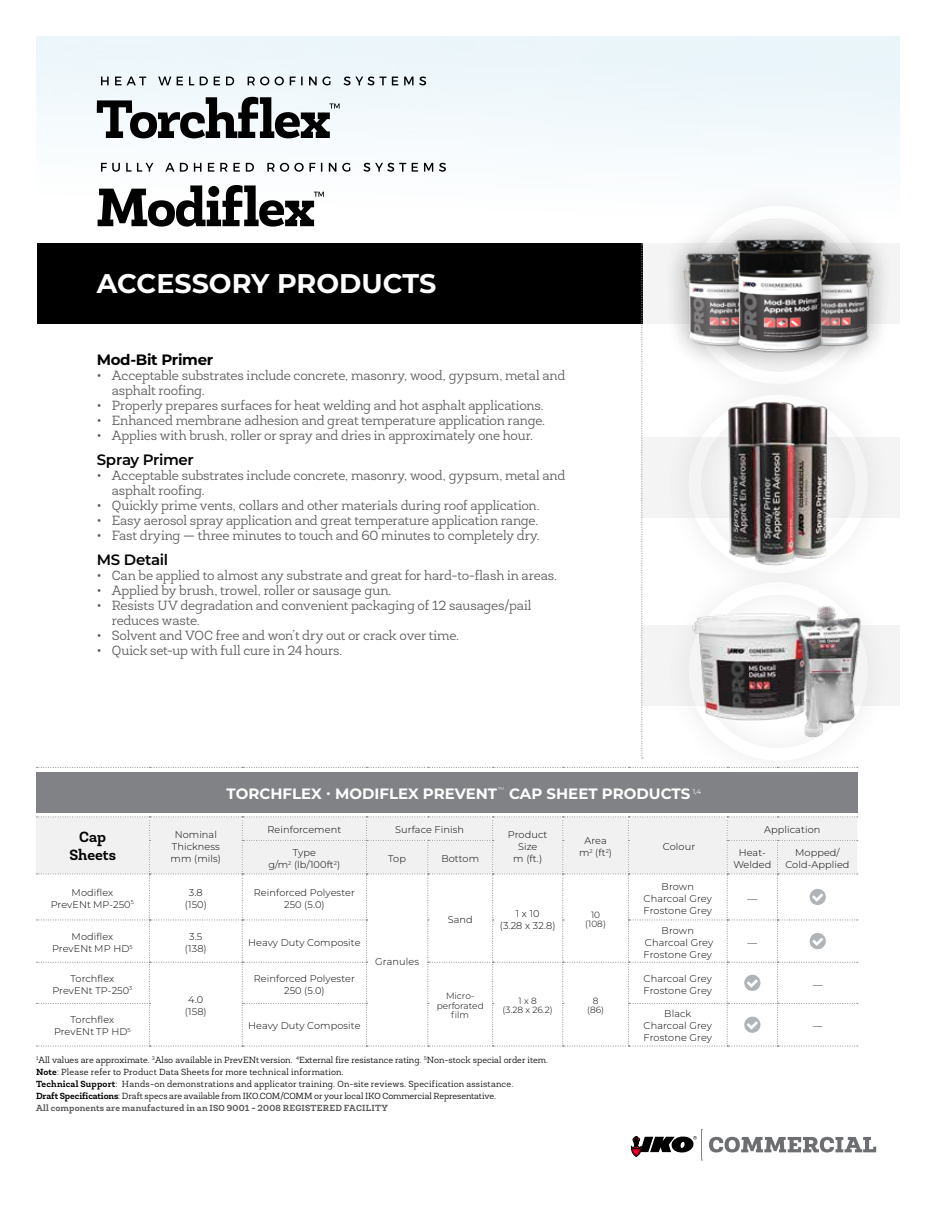
<style>
.page{position:relative;width:936px;height:1206px;background:#fff}
.page>*{position:absolute;margin:0;border:0;box-sizing:border-box;transform-origin:0 0}
.t1{font:700 27px "Montserrat";color:#fff}
.t2{font:700 15px "Montserrat";color:#fff}
.CopyTitle{font:600 15px "Montserrat";letter-spacing:-.02em;color:#000}
.CopyTitle-2{font:700 15px "Montserrat";letter-spacing:-.02em;color:#000}
.t3{font:700 15px/18px "Newslab";color:#000;text-align:center}
.Bullets{font:300 13.5px/15px "Newslab";letter-spacing:-.01em;color:#58595b}
.t4{font:300 9.75px/12px "Montserrat";letter-spacing:.01em;color:#000;text-align:center}
.DIsclaimer{font:300 9px/12px "Newslab";letter-spacing:.005em;color:#000}
.t5{font:300 9px/9.8px "Montserrat";color:#000;text-align:center}
.t6{font:300 7.05px "Montserrat";color:#fff}
.s1{font-weight:700}
.s2{font-weight:700;color:#58595b}
</style>
<div class="page">
<div style="left:662px;top:179px;width:232px;height:231px;background:#fbfdfe"></div>
<div style="left:662px;top:368px;width:232px;height:231px;background:#fff"></div>
<div style="left:642px;top:437px;width:258px;height:81px;background:#f3f3f4"></div>
<div style="left:37px;top:243px;width:605px;height:81px;background:#000"></div>
<svg style="left:641px;top:243px;width:2px;height:516px"></svg>
<img style="left:646px;top:243px;width:42px;height:105px">
<img style="left:855px;top:238px;width:45px;height:119px">
<img style="left:688px;top:219px;width:167px;height:170px">
<div style="left:36px;top:772px;width:821px;height:40px;background:#808285"></div>
<svg style="left:37px;top:767px;width:821px;height:1px"></svg>
<svg style="left:37px;top:816px;width:821px;height:231px"></svg>
<img style="left:728px;top:402px;width:100px;height:164px">
<img style="left:643px;top:573px;width:257px;height:165px">
<svg style="left:709px;top:1137px;width:167px;height:16px"></svg>
<svg style="left:631px;top:1130px;width:72px;height:31px"></svg>
<svg style="left:101px;top:163px;width:345px;height:9px"></svg>
<svg style="left:97px;top:97px;width:243px;height:41px"></svg>
<svg style="left:98px;top:185px;width:226px;height:42px"></svg>
<svg style="left:101px;top:76px;width:325px;height:9px"></svg>
<p class="t1" style="left:97px;top:264px;width:341px">ACCESSORY PRODUCTS</p>
<p class="CopyTitle-2" style="left:97px;top:349px;width:118px">Mod-Bit Primer</p>
<p class="Bullets" style="left:112px;top:368px;width:455px;text-indent:-15px">• Acceptable substrates include concrete, masonry, wood, gypsum, metal and asphalt roofing.</p>
<p class="Bullets" style="left:97px;top:398px;width:449px">• Properly prepares surfaces for heat welding and hot asphalt applications.</p>
<p class="Bullets" style="left:97px;top:413px;width:450px">• Enhanced membrane adhesion and great temperature application range.</p>
<p class="Bullets" style="left:97px;top:428px;width:438px">• Applies with brush, roller or spray and dries in approximately one hour.</p>
<p class="CopyTitle" style="left:97px;top:449px;width:99px">Spray Primer</p>
<p class="Bullets" style="left:112px;top:468px;width:455px;text-indent:-15px">• Acceptable substrates include concrete, masonry, wood, gypsum, metal and asphalt roofing.</p>
<p class="Bullets" style="left:97px;top:498px;width:444px">• Quickly prime vents, collars and other materials during roof application.</p>
<p class="Bullets" style="left:97px;top:513px;width:443px">• Easy aerosol spray application and great temperature application range.</p>
<p class="Bullets" style="left:97px;top:528px;width:444px">• Fast drying — three minutes to touch and 60 minutes to completely dry.</p>
<p class="CopyTitle" style="left:97px;top:549px;width:73px">MS Detail</p>
<p class="Bullets" style="left:97px;top:568px;width:462px">• Can be applied to almost any substrate and great for hard-to-flash in areas.</p>
<p class="Bullets" style="left:97px;top:583px;width:296px">• Applied by brush, trowel, roller or sausage gun.</p>
<p class="Bullets" style="left:112px;top:598px;width:421px;text-indent:-15px">• Resists UV degradation and convenient packaging of 12 sausages/pail reduces waste.</p>
<p class="Bullets" style="left:97px;top:628px;width:364px">• Solvent and VOC free and won’t dry out or crack over time.</p>
<p class="Bullets" style="left:97px;top:643px;width:247px">• Quick set-up with full cure in 24 hours.</p>
<p class="t2" style="left:227px;top:783px;width:272px">TORCHFLEX · MODIFLEX PREVENT</p>
<p class="t6" style="left:498px;top:785px;width:9px">™</p>
<p class="t2" style="left:509px;top:783px;width:194px">CAP SHEET PRODUCTS <sup>1,4</sup></p>
<p class="t3" style="left:69px;top:828px;width:48px">Cap<br>Sheets</p>
<p class="t4" style="left:171px;top:828px;width:52px">Nominal<br>Thickness mm (mils)</p>
<p class="t4" style="left:267px;top:824px;width:75px">Reinforcement</p>
<p class="t4" style="left:395px;top:824px;width:70px">Surface Finish</p>
<p class="t4" style="left:764px;top:824px;width:58px">Application</p>
<p class="t4" style="left:508px;top:828px;width:41px">Product<br>Size<br>m (ft.)</p>
<p class="t4" style="left:579px;top:834px;width:35px">Area m<sup>2</sup> (ft<sup>2</sup>)</p>
<p class="t4" style="left:663px;top:840px;width:34px">Colour</p>
<p class="t4" style="left:388px;top:852px;width:19px">Top</p>
<p class="t4" style="left:441px;top:852px;width:39px">Bottom</p>
<p class="t4" style="left:733px;top:846px;width:40px">Heat-<br>Welded</p>
<p class="t4" style="left:785px;top:846px;width:66px">Mopped/<br>Cold-Applied</p>
<p class="t4" style="left:293px;top:846px;width:25px">Type</p>
<p class="t4" style="left:268px;top:858px;width:73px">g/m<sup>2</sup> (lb/100ft<sup>2</sup>)</p>
<p class="t4" style="left:644px;top:880px;width:70px">Brown<br>Charcoal Grey<br>Frostone Grey</p>
<p class="t4" style="left:51px;top:886px;width:85px">Modiflex<br>PrevENt MP-250<sup>5</sup></p>
<p class="t4" style="left:185px;top:886px;width:24px">3.8 (150)</p>
<p class="t4" style="left:254px;top:886px;width:103px">Reinforced Polyester<br>250 (5.0)</p>
<p class="t4" style="left:448px;top:913px;width:27px">Sand</p>
<p class="t4" style="left:500px;top:907px;width:57px">1 x 10<br>(3.28 x 32.8)</p>
<p class="t5" style="left:585px;top:909px;width:22px">10 (108)</p>
<p class="t4" style="left:52px;top:930px;width:82px">Modiflex<br>PrevENt MP HD<sup>5</sup></p>
<p class="t4" style="left:185px;top:930px;width:23px">3.5 (138)</p>
<p class="t4" style="left:248px;top:936px;width:114px">Heavy Duty Composite</p>
<p class="t4" style="left:644px;top:924px;width:71px">Brown<br>Charcoal Grey<br>Frostone Grey</p>
<p class="t4" style="left:375px;top:955px;width:45px">Granules</p>
<p class="t4" style="left:747px;top:892px;width:11px">—</p>
<p class="t4" style="left:747px;top:936px;width:11px">—</p>
<p class="t4" style="left:52px;top:972px;width:81px">Torchflex<br>PrevENt TP-250<sup>3</sup></p>
<p class="t4" style="left:254px;top:972px;width:103px">Reinforced Polyester</p>
<p class="t4" style="left:284px;top:984px;width:42px">250 (5.0)</p>
<p class="t4" style="left:185px;top:993px;width:23px">4.0 (158)</p>
<p class="t4" style="left:54px;top:1014px;width:78px">Torchflex<br>PrevENt TP HD<sup>5</sup></p>
<p class="t4" style="left:248px;top:1020px;width:114px">Heavy Duty Composite</p>
<p class="t5" style="left:437px;top:990px;width:49px">Micro‑ perforated film</p>
<p class="t5" style="left:503px;top:995px;width:52px">1 x 8<br>(3.28 x 26.2)</p>
<p class="t5" style="left:587px;top:995px;width:18px">8 (86)</p>
<p class="DIsclaimer" style="left:36px;top:1054px;width:514px"><sup>1</sup>All values are approximate. <sup>3</sup>Also available in PrevENtversion. <sup>4</sup>External fire resistance rating. <sup>5</sup>Non-stock special order item.<br><span class="s1">Note</span>: Please refer to Product Data Sheets for more technical information.</p>
<p class="DIsclaimer" style="left:36px;top:1078px;width:479px"><span class="s1">Technical Support</span>: Hands-on demonstrations and applicator training. On-site reviews. Specification assistance.<br><span class="s1">Draft Specifications</span>: Draft specs are available from IKO.COM/COMM or your local IKO Commercial Representative.<br><span class="s2">All components are manufactured in an ISO 9001 - 2008 REGISTERED FACILITY</span></p>
<p class="t4" style="left:644px;top:972px;width:70px;text-align:left">Charcoal Grey<br>Frostone Grey</p>
<p class="t4" style="left:813px;top:978px;width:11px">—</p>
<p class="t4" style="left:644px;top:1008px;width:70px">Black<br>Charcoal Grey<br>Frostone Grey</p>
<p class="t4" style="left:813px;top:1020px;width:11px">—</p>
</div>
